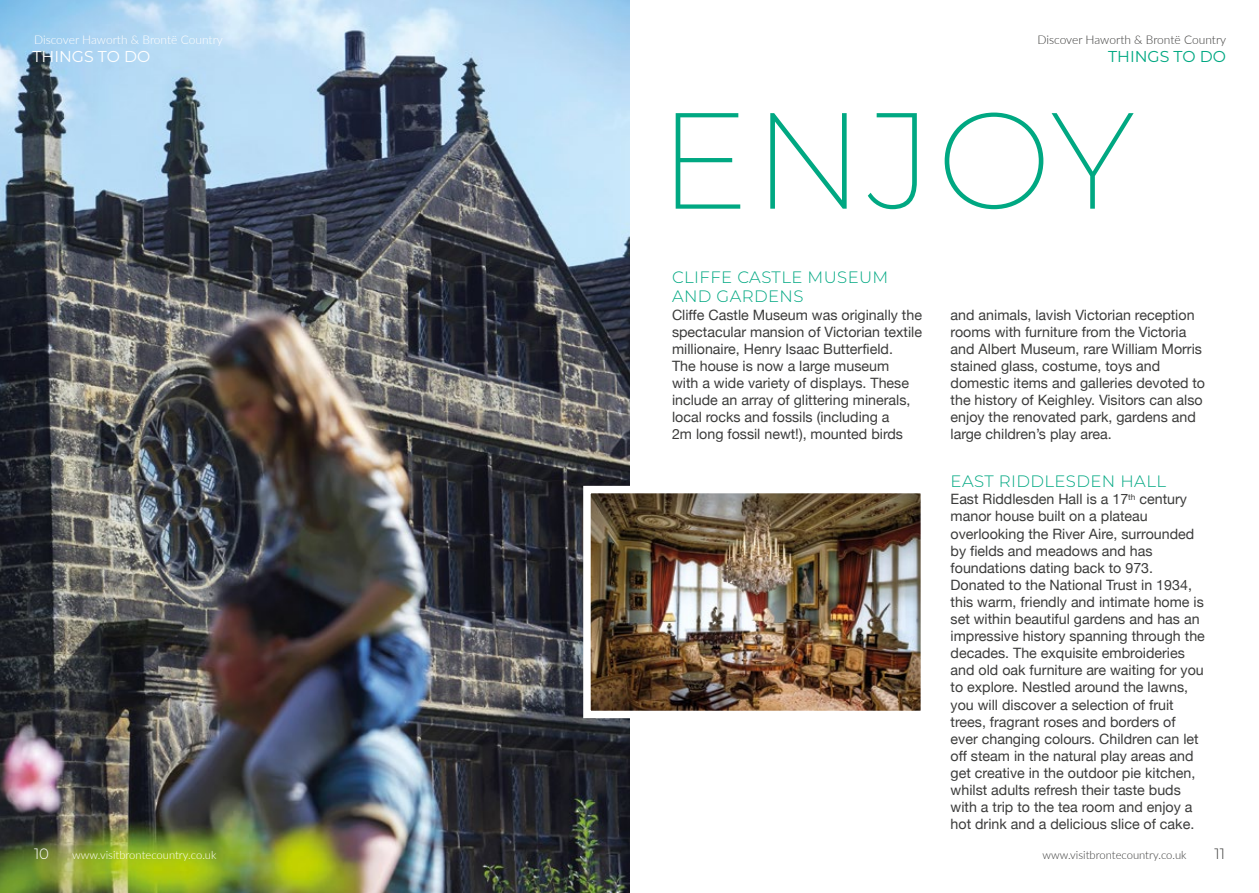
<style>
.page{position:relative;width:1259px;height:893px;background:#fff}
.page>*{position:absolute;margin:0;border:0;box-sizing:border-box;transform-origin:0 0}
.t1{font:200 136.5px "Montserrat";letter-spacing:.025em;color:#00a882}
.t2{font:300 16.5px/19.8px "Montserrat";letter-spacing:.025em;color:#00a882}
.t3{font:15.75px "Montserrat";color:#fff}
.t4{font:15.75px "Montserrat";color:#00a882}
.t5{font:300 15px "Montserrat";color:#3c3c3b}
.t6{font:300 15px "Montserrat";color:#fff}
.t7{font:14.25px/17.1px "Helvetica Neue";color:#3c3c3b}
.t8{font:300 12px "Lato";color:#3c3c3b}
.t9{font:300 12px "Lato";color:#fff}
.t10{font:300 11.25px "Lato";color:#3c3c3b}
.t11{font:300 11.25px "Lato";color:#fff}
</style>
<div class="page">
<img style="left:0;top:0;width:629px;height:893px">
<img style="left:592px;top:495px;width:327px;height:214px">
<div style="left:583px;top:486px;width:345px;height:232px;border:8px solid #fff"></div>
<p class="t9" style="left:34px;top:31px;width:190px">Discover Haworth &amp; Brontë Country</p>
<p class="t3" style="left:33px;top:45px;width:119px">THINGS TO DO</p>
<p class="t4" style="left:1108px;top:45px;width:119px">THINGS TO DO</p>
<p class="t8" style="left:1037px;top:31px;width:190px">Discover Haworth &amp; Brontë Country</p>
<p class="t6" style="left:34px;top:843px;width:17px">10</p>
<p class="t11" style="left:72px;top:847px;width:146px">www.visitbrontecountry.co.uk</p>
<h1 class="t1" style="left:658px;top:68px;width:478px">ENJOY</h1>
<p class="t2" style="left:672px;top:266px;width:218px">CLIFFE CASTLE MUSEUM<br>AND GARDENS</p>
<p class="t7" style="left:672px;top:307px;width:251px">Cliffe Castle Museum was originally the spectacular mansion of Victorian textile millionaire, Henry Isaac Butterfield.<br>The house is now a large museum<br>with a wide variety of displays. These include an array of glittering minerals, local rocks and fossils (including a<br>2m long fossil newt!), mounted birds</p>
<p class="t7" style="left:950px;top:307px;width:256px">and animals, lavish Victorian reception rooms with furniture from the Victoria and Albert Museum, rare William Morris stained glass, costume, toys and domestic items and galleries devoted to the history of Keighley. Visitors can also enjoy the renovated park, gardens and large children’s play area.</p>
<p class="t2" style="left:950px;top:471px;width:217px">EAST RIDDLESDEN HALL</p>
<p class="t7" style="left:950px;top:492px;width:256px">East Riddlesden Hall is a 17<sup>th</sup> century manor house built on a plateau overlooking the River Aire, surrounded by fields and meadows and has foundations dating back to 973.<br>Donated to the National Trust in 1934, this warm, friendly and intimate home is set within beautiful gardens and has an impressive history spanning through the decades. The exquisite embroideries and old oak furniture are waiting for you to explore. Nestled around the lawns, you will discover a selection of fruit trees, fragrant roses and borders of ever changing colours. Children can let off steam in the natural play areas and get creative in the outdoor pie kitchen, whilst adults refresh their taste buds with a trip to the tea room and enjoy a hot drink and a delicious slice of cake.</p>
<p class="t10" style="left:1042px;top:847px;width:146px">www.visitbrontecountry.co.uk</p>
<p class="t5" style="left:1214px;top:843px;width:12px">11</p>
</div>
